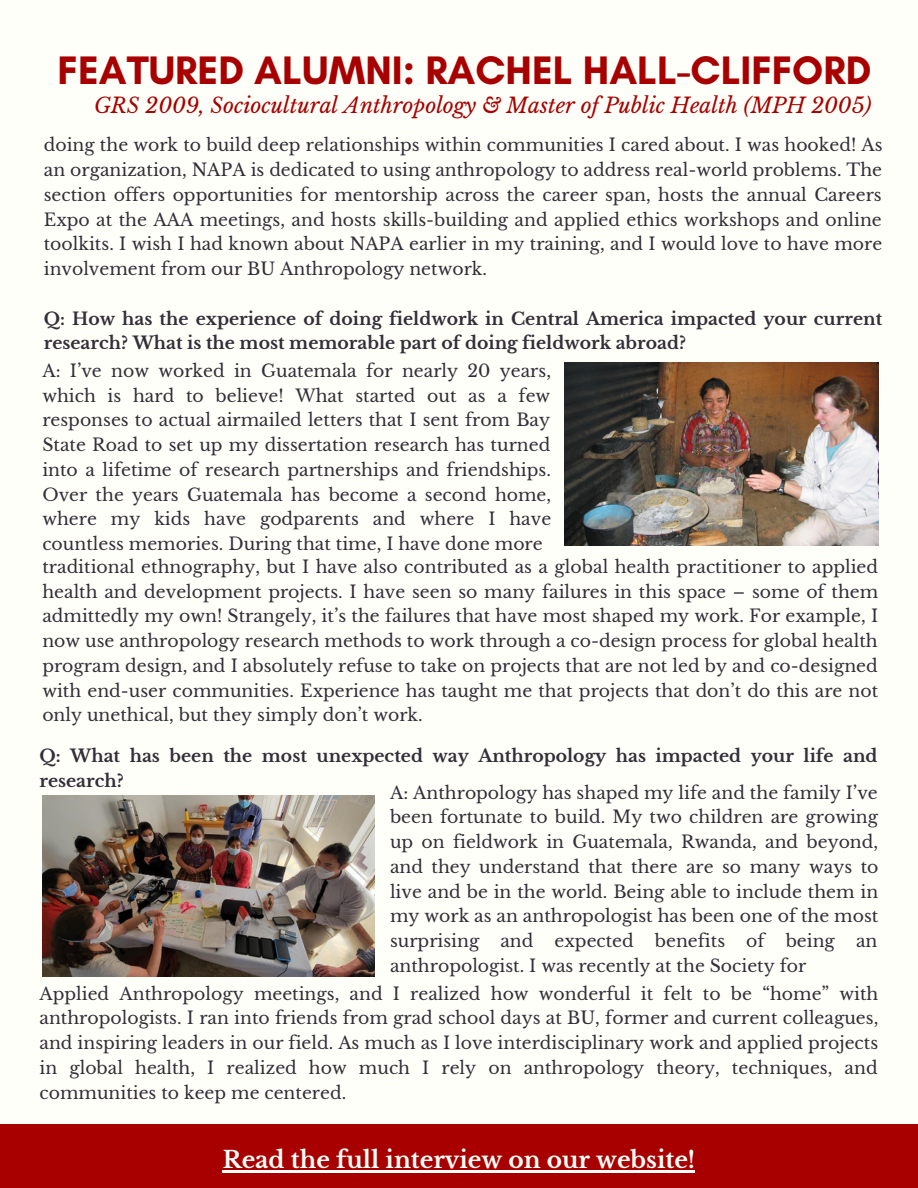
<style>
.page{position:relative;width:918px;height:1188px;background:#fffff9}
.page>*{position:absolute;margin:0;border:0;box-sizing:border-box;transform-origin:0 0}
.t1{font:700 40.5px "Glacial Indifference";color:#a80000}
.t2{font:700 23.25px "Libre Baskerville";color:#fffff9}
.t3{font:italic 21px "Libre Baskerville";color:#a80000}
.t4{font:17.25px/24.8px "Libre Baskerville";color:#332e38;text-align:justify}
.t5{font:700 17.25px/24.8px "Libre Baskerville";color:#332e38}
</style>
<div class="page">
<div style="left:0;top:1124px;width:918px;height:64px;background:#a80000"></div>
<img style="left:564px;top:362px;width:314px;height:184px">
<img style="left:42px;top:795px;width:332px;height:182px">
<hr style="left:223px;top:1170px;width:472px;height:2px;background:#fffff9">
<h1 class="t1" style="left:58px;top:46px;width:815px">FEATURED ALUMNI: RACHEL HALL-CLIFFORD</h1>
<p class="t3" style="left:94px;top:93px;width:779px">GRS 2009, Sociocultural Anthropology &amp; Master of Public Health (MPH 2005)</p>
<p class="t4" style="left:44px;top:133px;width:840px">doing the work to build deep relationships within communities I cared about. I was hooked! As an organization, NAPA is dedicated to using anthropology to address real-world problems. The section offers opportunities for mentorship across the career span, hosts the annual Careers Expo at the AAA meetings, and hosts skills-building and applied ethics workshops and online toolkits. I wish I had known about NAPA earlier in my training, and I would love to have more involvement from our BU Anthropology network.</p>
<p class="t5" style="left:44px;top:306px;width:840px">Q: How has the experience of doing fieldwork in Central America impacted your current research? What is the most memorable part of doing fieldwork abroad?</p>
<p class="t4" style="left:42px;top:358px;width:510px">A: I’ve now worked in Guatemala for nearly 20 years, which is hard to believe! What started out as a few responses to actual airmailed letters that I sent from Bay State Road to set up my dissertation research has turned into a lifetime of research partnerships and friendships.<br>Over the years Guatemala has become a second home, where my kids have godparents and where I have countless memories. During that time, I have done more</p>
<p class="t4" style="left:42px;top:555px;width:837px">traditional ethnography, but I have also contributed as a global health practitioner to applied health and development projects. I have seen so many failures in this space – some of them admittedly my own! Strangely, it’s the failures that have most shaped my work. For example, I now use anthropology research methods to work through a co-design process for global health program design, and I absolutely refuse to take on projects that are not led by and co-designed with end-user communities. Experience has taught me that projects that don’t do this are not only unethical, but they simply don’t work.</p>
<p class="t5" style="left:40px;top:743px;width:840px">Q: What has been the most unexpected way Anthropology has impacted your life and research?</p>
<p class="t4" style="left:390px;top:780px;width:490px">A: Anthropology has shaped my life and the family I’ve been fortunate to build. My two children are growing up on fieldwork in Guatemala, Rwanda, and beyond, and they understand that there are so many ways to live and be in the world. Being able to include them in my work as an anthropologist has been one of the most surprising and expected benefits of being an anthropologist. I was recently at the Society for</p>
<p class="t4" style="left:40px;top:981px;width:840px">Applied Anthropology meetings, and I realized how wonderful it felt to be “home” with anthropologists. I ran into friends from grad school days at BU, former and current colleagues, and inspiring leaders in our field. As much as I love interdisciplinary work and applied projects in global health, I realized how much I rely on anthropology theory, techniques, and communities to keep me centered.</p>
<h2 class="t2" style="left:223px;top:1145px;width:474px">Read the full interview on our website!</h2>
</div>
